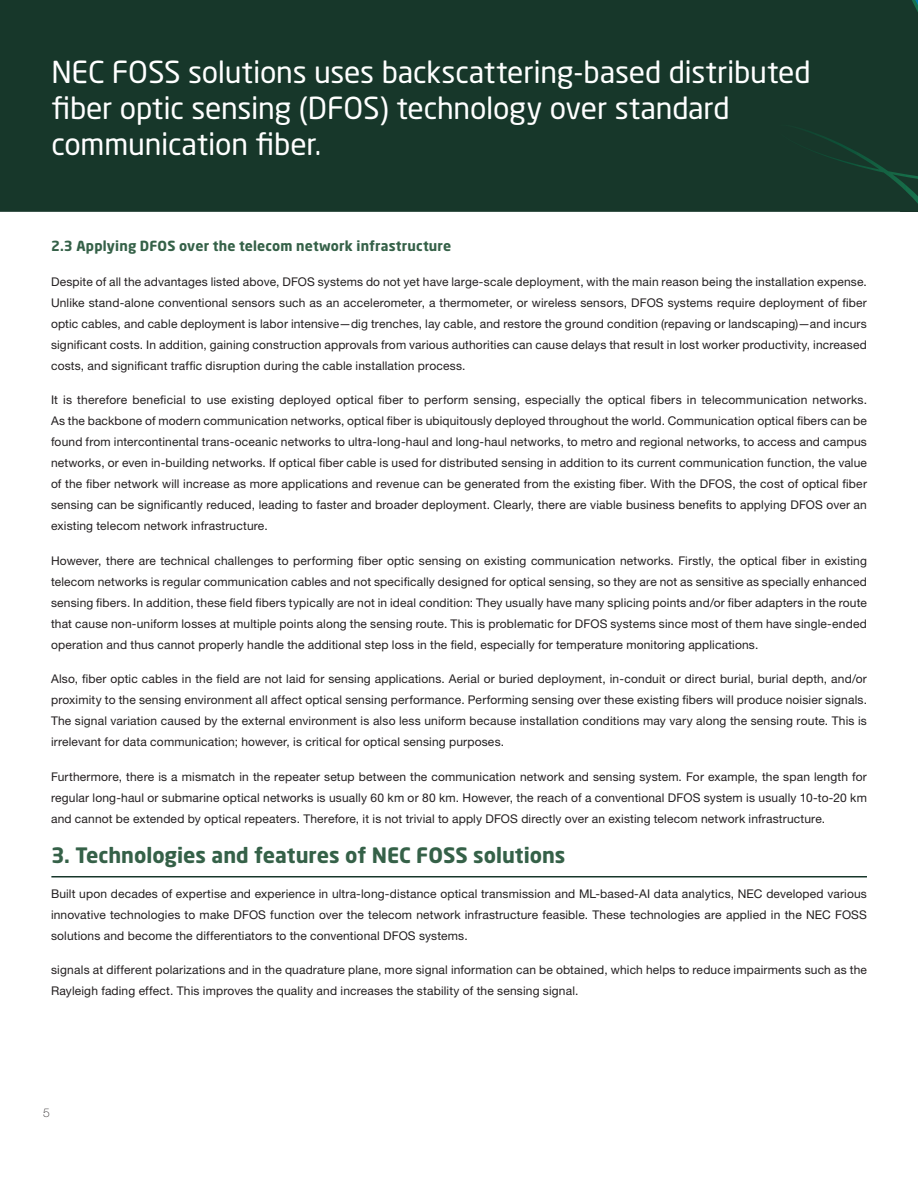
<style>
.page{position:relative;width:918px;height:1188px;background:#fff}
.page>*{position:absolute;margin:0;border:0;box-sizing:border-box;transform-origin:0 0}
.t1{font:30px/36px "Neo Sans Pro";letter-spacing:-.005em;color:#fff}
.Heading_1{font:700 21px "Neo Sans Pro";color:#356148}
.Heading_2{font:700 13.8px "Neo Sans Pro";letter-spacing:.01em;color:#356148}
.Body_Text_copy{font:12px/21px "Helvetica Neue LT Pro";letter-spacing:.015em;color:#231f20;text-align:justify}
.t2{font:100 12px "Helvetica Neue LT Pro";color:#231f20}
</style>
<div class="page">
<div style="left:0;top:0;width:776px;height:212px;background:#17372a"></div>
<div style="left:776px;top:0;width:142px;height:212px;background:#17372a"></div>
<hr style="left:51px;top:876px;width:816px;height:2px;background:#17372a">
<p class="t1" style="left:51px;top:53px;width:761px">NEC FOSS solutions uses backscattering-based distributed fiber optic sensing (DFOS) technology over standard communication fiber.</p>
<p class="Heading_2" style="left:51px;top:237px;width:402px">2.3 Applying DFOS over the telecom network infrastructure</p>
<p class="Body_Text_copy" style="left:51px;top:271px;width:817px">Despite of all the advantages listed above, DFOS systems do not yet have large-scale deployment, with the main reason being the installation expense.<br>Unlike stand-alone conventional sensors such as an accelerometer, a thermometer, or wireless sensors, DFOS systems require deployment of fiber optic cables, and cable deployment is labor intensive—dig trenches, lay cable, and restore the ground condition (repaving or landscaping)—and incurs significant costs. In addition, gaining construction approvals from various authorities can cause delays that result in lost worker productivity, increased costs, and significant traffic disruption during the cable installation process.</p>
<p class="Body_Text_copy" style="left:51px;top:389px;width:818px">It is therefore beneficial to use existing deployed optical fiber to perform sensing, especially the optical fibers in telecommunication networks.<br>As the backbone of modern communication networks, optical fiber is ubiquitously deployed throughout the world. Communication optical fibers can be found from intercontinental trans-oceanic networks to ultra-long-haul and long-haul networks, to metro and regional networks, to access and campus networks, or even in-building networks. If optical fiber cable is used for distributed sensing in addition to its current communication function, the value of the fiber network will increase as more applications and revenue can be generated from the existing fiber. With the DFOS, the cost of optical fiber sensing can be significantly reduced, leading to faster and broader deployment. Clearly, there are viable business benefits to applying DFOS over an existing telecom network infrastructure.</p>
<p class="Body_Text_copy" style="left:51px;top:550px;width:817px">However, there are technical challenges to performing fiber optic sensing on existing communication networks. Firstly, the optical fiber in existing telecom networks is regular communication cables and not specifically designed for optical sensing, so they are not as sensitive as specially enhanced sensing fibers. In addition, these field fibers typically are not in ideal condition: They usually have many splicing points and/or fiber adapters in the route that cause non-uniform losses at multiple points along the sensing route. This is problematic for DFOS systems since most of them have single-ended operation and thus cannot properly handle the additional step loss in the field, especially for temperature monitoring applications.</p>
<p class="Body_Text_copy" style="left:51px;top:668px;width:818px">Also, fiber optic cables in the field are not laid for sensing applications. Aerial or buried deployment, in-conduit or direct burial, burial depth, and/or proximity to the sensing environment all affect optical sensing performance. Performing sensing over these existing fibers will produce noisier signals.<br>The signal variation caused by the external environment is also less uniform because installation conditions may vary along the sensing route. This is irrelevant for data communication; however, is critical for optical sensing purposes.</p>
<p class="Body_Text_copy" style="left:51px;top:766px;width:817px">Furthermore, there is a mismatch in the repeater setup between the communication network and sensing system. For example, the span length for regular long-haul or submarine optical networks is usually 60 km or 80 km. However, the reach of a conventional DFOS system is usually 10-to-20 km and cannot be extended by optical repeaters. Therefore, it is not trivial to apply DFOS directly over an existing telecom network infrastructure.</p>
<p class="Heading_1" style="left:51px;top:842px;width:516px">3. Technologies and features of NEC FOSS solutions</p>
<p class="Body_Text_copy" style="left:51px;top:883px;width:818px">Built upon decades of expertise and experience in ultra-long-distance optical transmission and ML-based-AI data analytics, NEC developed various innovative technologies to make DFOS function over the telecom network infrastructure feasible. These technologies are applied in the NEC FOSS solutions and become the differentiators to the conventional DFOS systems.</p>
<p class="Body_Text_copy" style="left:51px;top:959px;width:818px">signals at different polarizations and in the quadrature plane, more signal information can be obtained, which helps to reduce impairments such as the<br>Rayleigh fading effect. This improves the quality and increases the stability of the sensing signal.</p>
<p class="t2" style="left:43px;top:1105px;width:8px">5</p>
</div>
